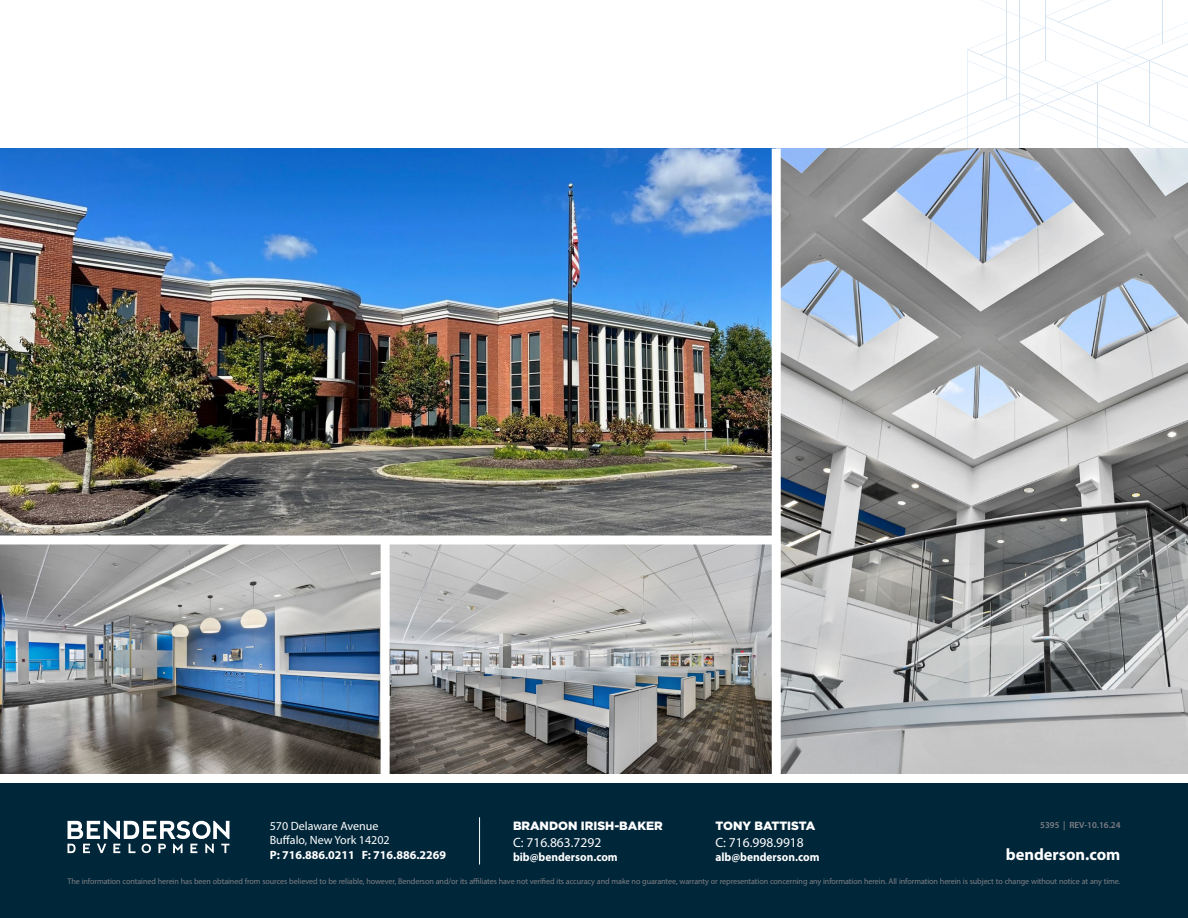
<style>
.page{position:relative;width:1188px;height:918px;background:#fff}
.page>*{position:absolute;margin:0;border:0;box-sizing:border-box;transform-origin:0 0}
.t1{font:700 16.5px "Myriad Pro";color:#fff}
.t2{font:13.5px "Myriad Pro";color:#fff}
.t3{font:12px/14.4px "Myriad Pro";color:#fff}
.t4{font:700 12px "Myriad Pro";color:#fff;scale:.95 1}
.t5{font:900 12px "Gotham";color:#fff}
.t6{font:700 12px "Myriad Pro";color:#fff}
.t7{font:600 9px "Myriad Pro";color:#807f83}
.t8{font:8.25px "Myriad Pro";letter-spacing:-.01em;color:#807f83}
</style>
<div class="page">
<div style="left:0;top:783px;width:1188px;height:135px;background:#00263a"></div>
<hr style="left:479px;top:817px;width:1px;height:48px;background:#fff">
<svg style="left:67px;top:821px;width:163px;height:32px"></svg>
<img style="left:0;top:148px;width:772px;height:388px">
<svg style="left:781px;top:148px;width:407px;height:626px;background:#a6a9ae"></svg>
<img style="left:0;top:544px;width:381px;height:230px">
<svg style="left:390px;top:544px;width:382px;height:230px;background:#9b9a99"></svg>
<svg style="left:837px;top:0;width:351px;height:149px"></svg>
<p class="t7" style="left:1040px;top:819px;width:82px">5395 | REV-10.16.24</p>
<h3 class="t3" style="left:270px;top:818px;width:121px">570 Delaware Avenue<br>Buffalo, New York 14202</h3>
<h3 class="t6" style="left:270px;top:847px;width:178px">P: 716.886.0211 F: 716.886.2269</h3>
<h1 class="t1" style="left:1006px;top:844px;width:116px">benderson.com</h1>
<h3 class="t5" style="left:716px;top:818px;width:101px">TONY BATTISTA</h3>
<h2 class="t2" style="left:716px;top:834px;width:90px">C: 716.998.9918</h2>
<h3 class="t4" style="left:716px;top:849px;width:111px">alb@benderson.com</h3>
<p class="t8" style="left:68px;top:876px;width:1054px">The information contained herein has been obtained from sources believed to be reliable, however, Benderson and/or its affiliates have not verified its accuracy and make no guarantee, warranty or representation concerning any information herein. All information herein is subject to change without notice at any time.</p>
<h3 class="t5" style="left:513px;top:818px;width:151px">BRANDON IRISH-BAKER</h3>
<h2 class="t2" style="left:513px;top:834px;width:90px">C: 716.863.7292</h2>
<h3 class="t4" style="left:513px;top:849px;width:112px">bib@benderson.com</h3>
</div>
